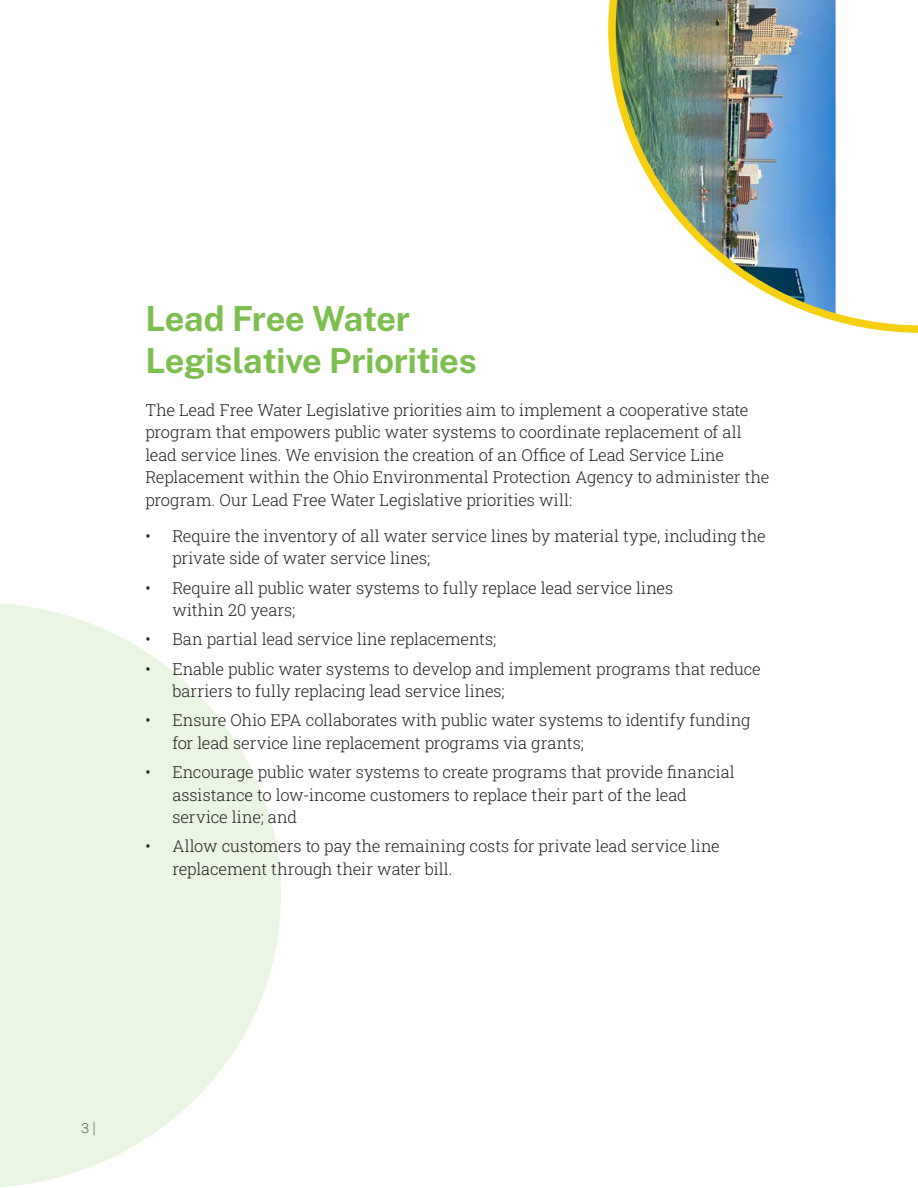
<style>
.page{position:relative;width:918px;height:1188px;background:#fff}
.page>*{position:absolute;margin:0;border:0;box-sizing:border-box;transform-origin:0 0}
.OEC-subhead{font:700 34.5px/42px "Public Sans";letter-spacing:-.01em;color:#7dbf4f}
.OEC-body_copy{font:300 16.5px/22.5px "Roboto Slab";letter-spacing:-.005em;color:#231f20}
.t1{font:100 13.5px "Public Sans";color:#231f20}
</style>
<div class="page">
<svg style="left:0;top:603px;width:281px;height:584px;fill:#ebf5e4"></svg>
<img style="left:608px;top:0;width:310px;height:333px">
<p class="OEC-subhead" style="left:145px;top:296px;width:333px">Lead Free Water<br>Legislative Priorities</p>
<p class="OEC-body_copy" style="left:145px;top:398px;width:626px">The Lead Free Water Legislative priorities aim to implement a cooperative state program that empowers public water systems to coordinate replacement of all lead service lines. We envision the creation of an Office of Lead Service Line Replacement within the Ohio Environmental Protection Agency to administer the program. Our Lead Free Water Legislative priorities will:</p>
<p class="OEC-body_copy" style="left:172px;top:524px;width:595px;text-indent:-27px">• Require the inventory of all water service lines by material type, including the private side of water service lines;</p>
<p class="OEC-body_copy" style="left:172px;top:576px;width:502px;text-indent:-27px">• Require all public water systems to fully replace lead service lines within 20 years;</p>
<p class="OEC-body_copy" style="left:145px;top:628px;width:352px">• Ban partial lead service line replacements;</p>
<p class="OEC-body_copy" style="left:172px;top:657px;width:590px;text-indent:-27px">• Enable public water systems to develop and implement programs that reduce barriers to fully replacing lead service lines;</p>
<p class="OEC-body_copy" style="left:172px;top:709px;width:580px;text-indent:-27px">• Ensure Ohio EPA collaborates with public water systems to identify funding for lead service line replacement programs via grants;</p>
<p class="OEC-body_copy" style="left:172px;top:760px;width:564px;text-indent:-27px">• Encourage public water systems to create programs that provide financial assistance to low-income customers to replace their part of the lead service line; and</p>
<p class="OEC-body_copy" style="left:172px;top:835px;width:549px;text-indent:-27px">• Allow customers to pay the remaining costs for private lead service line replacement through their water bill.</p>
<p class="t1" style="left:81px;top:1119px;width:16px">3 |</p>
</div>
